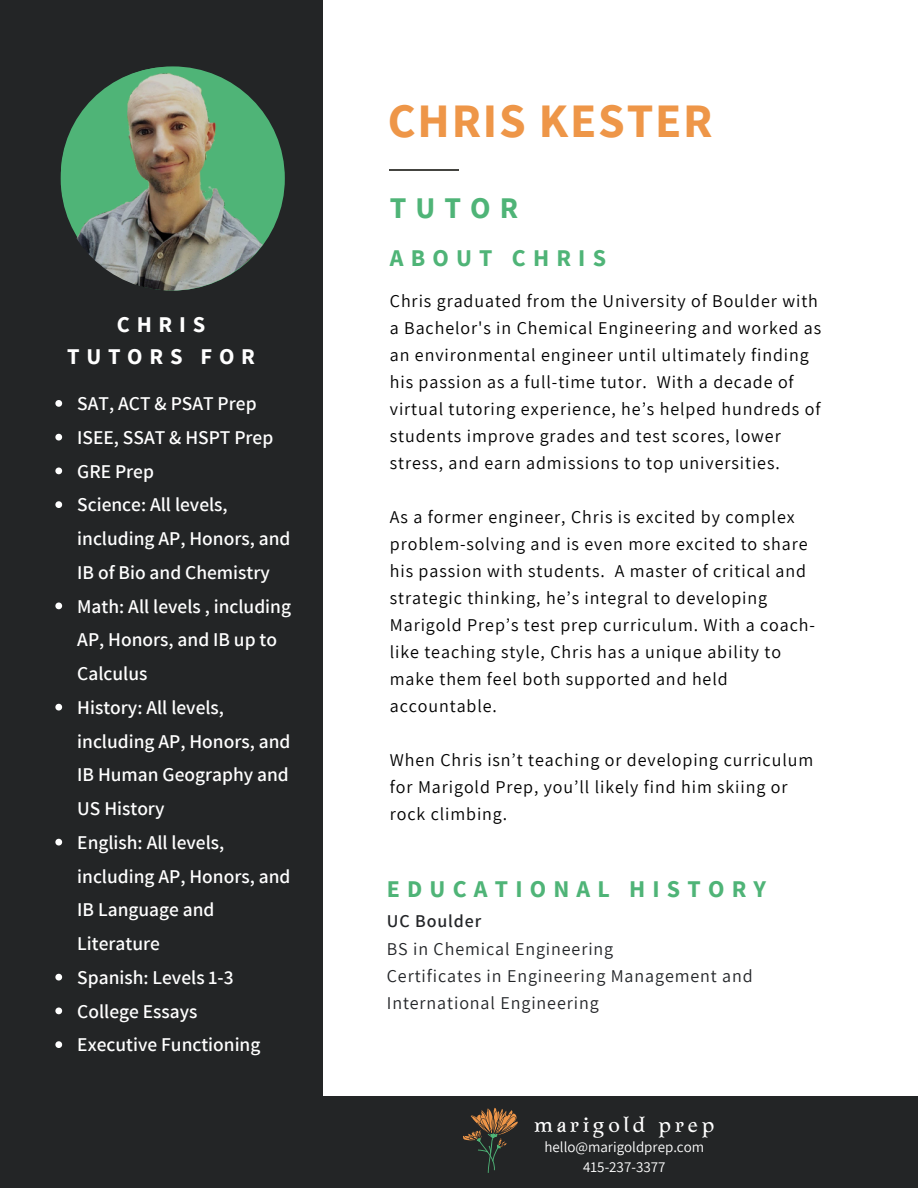
<style>
.page{position:relative;width:918px;height:1188px;background:#fff}
.page>*{position:absolute;margin:0;border:0;box-sizing:border-box;transform-origin:0 0}
.t1{font:700 48px "Source Sans Pro";letter-spacing:.035em;color:#ee9648}
.t2{font:700 30px "Source Sans Pro";letter-spacing:.3em;color:#4fb477}
.t3{font:700 24px "Source Sans Pro";letter-spacing:.3em;color:#4fb477}
.t4{font:700 22.5px/31.5px "Source Sans Pro";letter-spacing:.3em;color:#fff;text-align:center}
.t5{font:21.75px "Zenaida";letter-spacing:.15em;color:#fff}
.t6{font:600 19.5px/33.8px "Assistant";color:#fff}
.t7{font:18px/27px "Assistant";letter-spacing:.05em;color:#000}
.t8{font:18px/27px "Assistant";letter-spacing:.05em;color:#232528}
.t9{font:600 18px "Assistant";letter-spacing:.05em;color:#232528}
.t10{font:15px "Assistant";color:#fff}
</style>
<div class="page">
<div style="left:0;top:0;width:322px;height:1188px;background:#232526"></div>
<hr style="left:390px;top:169px;width:69px;height:2px;background:#444440">
<img style="left:59px;top:64px;width:226px;height:227px;border-radius:50%">
<svg style="left:55px;top:400px;width:7px;height:7px"></svg>
<svg style="left:55px;top:434px;width:7px;height:7px"></svg>
<svg style="left:55px;top:468px;width:7px;height:6px"></svg>
<svg style="left:55px;top:501px;width:7px;height:7px"></svg>
<svg style="left:55px;top:603px;width:7px;height:6px"></svg>
<svg style="left:55px;top:704px;width:7px;height:7px"></svg>
<svg style="left:55px;top:839px;width:7px;height:7px"></svg>
<svg style="left:55px;top:974px;width:7px;height:7px"></svg>
<svg style="left:55px;top:1008px;width:7px;height:6px"></svg>
<svg style="left:55px;top:1041px;width:7px;height:7px"></svg>
<div style="left:314px;top:1096px;width:604px;height:92px;background:#232526"></div>
<svg style="left:463px;top:1108px;width:55px;height:65px"></svg>
<h6 class="t4" style="left:67px;top:309px;width:189px">CHRIS<br>TUTORS FOR</h6>
<p class="t6" style="left:77px;top:386px;width:181px">SAT, ACT &amp; PSAT Prep</p>
<p class="t6" style="left:77px;top:420px;width:198px">ISEE, SSAT &amp; HSPT Prep</p>
<h1 class="t6" style="left:77px;top:454px;width:78px">GRE Prep</h1>
<h2 class="t6" style="left:77px;top:487px;width:215px">Science: All levels, including AP, Honors, and<br>IB of Bio and Chemistry</h2>
<h3 class="t6" style="left:77px;top:589px;width:215px">Math: All levels , including<br>AP, Honors, and IB up to<br>Calculus</h3>
<h6 class="t6" style="left:77px;top:690px;width:215px">History: All levels, including AP, Honors, and<br>IB Human Geography and<br>US History</h6>
<h6 class="t6" style="left:77px;top:825px;width:215px">English: All levels, including AP, Honors, and<br>IB Language and<br>Literature</h6>
<h6 class="t6" style="left:77px;top:960px;width:158px">Spanish: Levels 1-3</h6>
<h3 class="t6" style="left:77px;top:994px;width:122px">College Essays</h3>
<h5 class="t6" style="left:77px;top:1027px;width:185px">Executive Functioning</h5>
<p class="t1" style="left:388px;top:90px;width:326px">CHRIS KESTER</p>
<p class="t2" style="left:390px;top:188px;width:130px">TUTOR</p>
<h3 class="t3" style="left:390px;top:243px;width:218px">ABOUT CHRIS</h3>
<p class="t7" style="left:390px;top:287px;width:433px">Chris graduated from the University of Boulder with a Bachelor's in Chemical Engineering and worked as an environmental engineer until ultimately finding his passion as a full-time tutor. With a decade of virtual tutoring experience, he’s helped hundreds of students improve grades and test scores, lower stress, and earn admissions to top universities.</p>
<p class="t7" style="left:390px;top:503px;width:427px">As a former engineer, Chris is excited by complex problem-solving and is even more excited to share his passion with students. A master of critical and strategic thinking, he’s integral to developing Marigold Prep’s test prep curriculum. With a coach&shy;like teaching style, Chris has a unique ability to make them feel both supported and held accountable.</p>
<p class="t7" style="left:390px;top:746px;width:425px">When Chris isn’t teaching or developing curriculum for Marigold Prep, you’ll likely find him skiing or rock climbing.</p>
<p class="t3" style="left:387px;top:873px;width:381px">EDUCATIONAL HISTORY</p>
<p class="t9" style="left:387px;top:908px;width:96px">UC Boulder</p>
<p class="t8" style="left:387px;top:935px;width:368px">BS in Chemical Engineering<br>Certificates in Engineering Management and<br>International Engineering</p>
<h4 class="t5" style="left:534px;top:1111px;width:182px">marigold prep</h4>
<p class="t10" style="left:544px;top:1137px;width:161px">hello@marigoldprep.com</p>
<p class="t10" style="left:583px;top:1157px;width:84px">415-237-3377</p>
</div>
